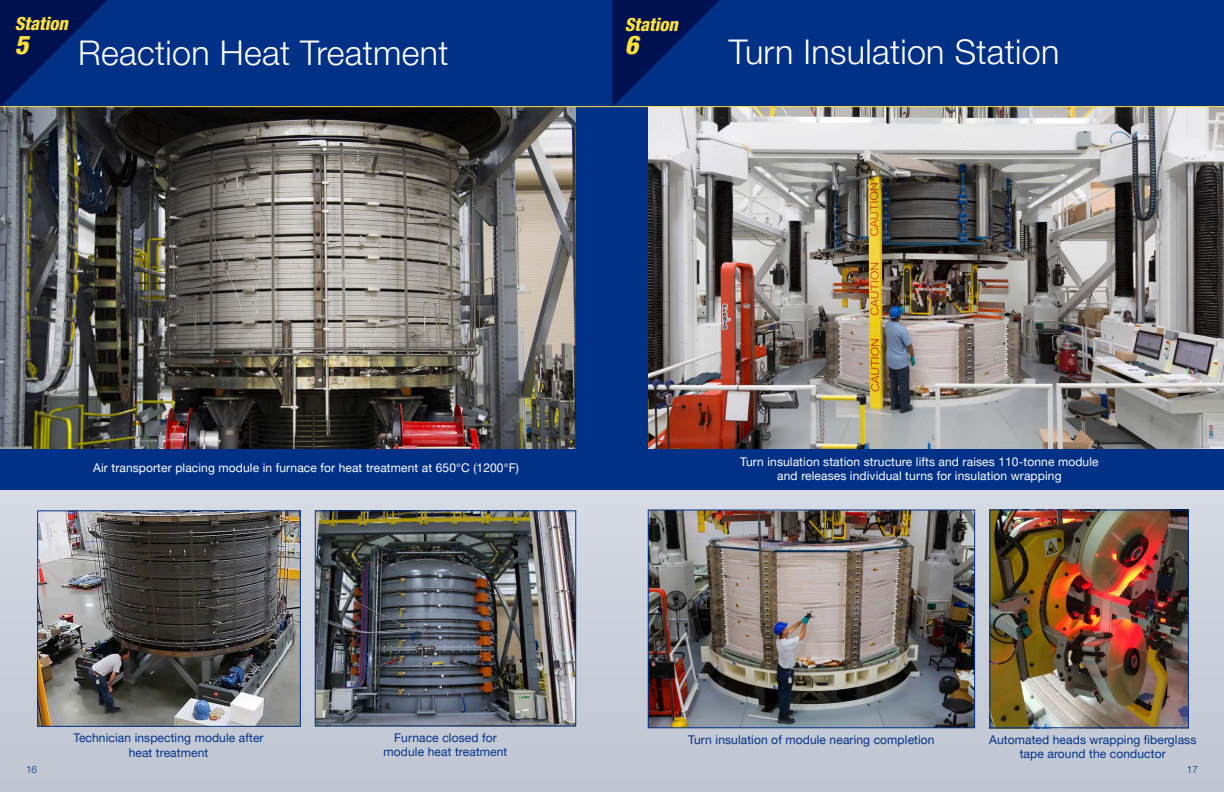
<style>
.page{position:relative;width:1224px;height:792px;background:#fff}
.page>*{position:absolute;margin:0;border:0;box-sizing:border-box;transform-origin:0 0}
.t1{font:300 34px "Helvetica Neue LT Pro";letter-spacing:.01em;color:#fff}
.Group_head{font:italic 800 condensed 26px "Helvetica Neue LT Pro";color:#ffe13e}
.Group_head-2{font:italic 800 condensed 18px "Helvetica Neue LT Pro";color:#ffe13e}
.t2{font:12px/14.4px "Helvetica Neue LT Pro";letter-spacing:.01em;color:#fff;text-align:center}
.t3{font:12px/14.4px "Helvetica Neue LT Pro";letter-spacing:.01em;color:#003186;text-align:center}
.Group_head-3{font:300 10px "Helvetica Neue LT Pro";color:#003186}
</style>
<div class="page">
<svg style="left:0;top:490px;width:1224px;height:302px"></svg>
<img style="left:648px;top:107px;width:576px;height:343px">
<div style="left:0;top:0;width:1224px;height:106px;background:#003186"></div>
<img style="left:0;top:107px;width:576px;height:343px">
<img style="left:992px;top:512px;width:195px;height:214px">
<div style="left:990px;top:510px;width:199px;height:218px;border:1px solid #003186"></div>
<div style="left:0;top:450px;width:1224px;height:40px;background:#003186"></div>
<img style="left:317px;top:513px;width:257px;height:211px">
<div style="left:315px;top:511px;width:261px;height:215px;border:1px solid #003186"></div>
<img style="left:39px;top:513px;width:260px;height:212px">
<div style="left:37px;top:511px;width:264px;height:216px;border:1px solid #003186"></div>
<img style="left:650px;top:512px;width:323px;height:214px">
<div style="left:648px;top:510px;width:327px;height:218px;border:1px solid #003186"></div>
<div style="left:576px;top:105px;width:72px;height:379px;background:#003186"></div>
<svg style="left:0;top:0;width:116px;height:116px"></svg>
<svg style="left:612px;top:0;width:108px;height:106px"></svg>
<hr style="left:0;top:106px;width:1224px;height:1px;background:#ffe13e">
<p class="Group_head-2" style="left:15px;top:13px;width:55px">Station</p>
<p class="Group_head" style="left:15px;top:29px;width:15px">5</p>
<p class="Group_head-2" style="left:625px;top:14px;width:55px">Station</p>
<p class="t1" style="left:78px;top:32px;width:372px">Reaction Heat Treatment</p>
<p class="Group_head" style="left:625px;top:29px;width:15px">6</p>
<p class="t1" style="left:729px;top:31px;width:332px">Turn Insulation Station</p>
<p class="t2" style="left:93px;top:460px;width:427px">Air transporter placing module in furnace for heat treatment at 650°C (1200°F)</p>
<p class="t2" style="left:740px;top:454px;width:360px">Turn insulation station structure lifts and raises 110-tonne module and releases individual turns for insulation wrapping</p>
<p class="t3" style="left:73px;top:731px;width:192px">Technician inspecting module after heat treatment</p>
<p class="t3" style="left:384px;top:730px;width:125px">Furnace closed for module heat treatment</p>
<p class="t3" style="left:688px;top:732px;width:248px">Turn insulation of module nearing completion</p>
<p class="t3" style="left:989px;top:732px;width:209px">Automated heads wrapping fiberglass tape around the conductor</p>
<p class="Group_head-3" style="left:26px;top:763px;width:13px">16</p>
<p class="Group_head-3" style="left:1187px;top:763px;width:13px">17</p>
</div>
